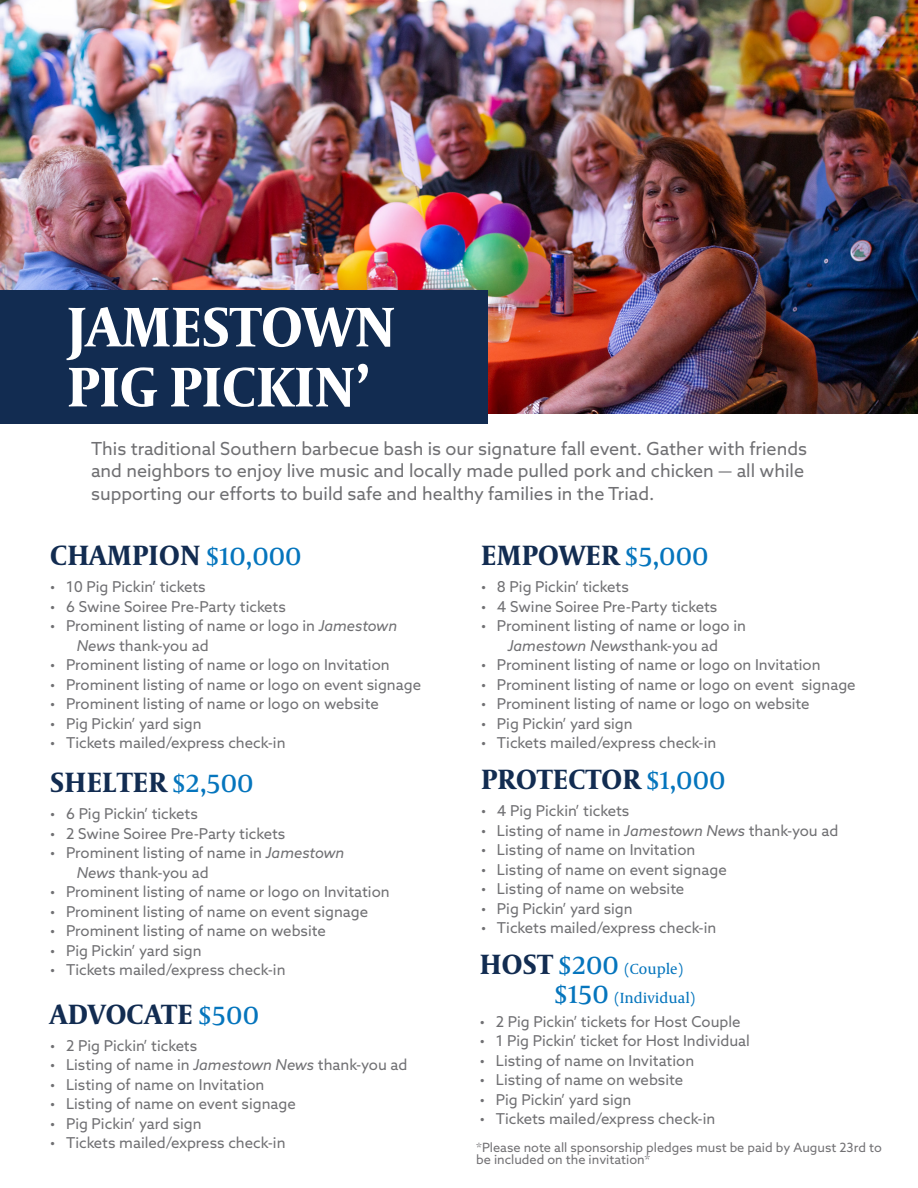
<style>
.page{position:relative;width:918px;height:1188px;background:#fff}
.page>*{position:absolute;margin:0;border:0;box-sizing:border-box;transform-origin:0 0}
.t1{font:700 57px/60px "Capitolium News 2";color:#fff}
.t2{font:700 28.5px "Capitolium News 2";letter-spacing:.01em;color:#122c51}
.t3{font:18px/22.5px "Azo Sans";color:#707073}
.t4{font:15px/19.5px "Azo Sans";color:#707073}
.t5{font:15px/28.5px "Capitolium News 2";color:#0575bd}
.t6{font:12.75px/12.3px "Azo Sans";color:#727174}
.s1{font-weight:400;color:#0575bd}
.s2{font-style:italic}
.s3{font-weight:700;font-size:28.5px;color:#122c51}
.s4{font-size:28.5px}
</style>
<div class="page">
<img style="left:0;top:0;width:918px;height:413px">
<div style="left:0;top:291px;width:487px;height:133px;background:#122c51"></div>
<p class="t1" style="left:67px;top:294px;width:330px">JAMESTOWN<br>PIG PICKIN’</p>
<p class="t3" style="left:91px;top:437px;width:718px">This traditional Southern barbecue bash is our signature fall event. Gather with friends and neighbors to enjoy live music and locally made pulled pork and chicken — all while supporting our efforts to build safe and healthy families in the Triad.</p>
<p class="t2" style="left:50px;top:535px;width:253px">CHAMPION <span class="s1">$10,000</span></p>
<p class="t4" style="left:50px;top:577px;width:157px">• 10 Pig Pickin’ tickets</p>
<p class="t4" style="left:50px;top:597px;width:238px">• 6 Swine Soiree Pre-Party tickets</p>
<p class="t4" style="left:77px;top:616px;width:322px;text-indent:-27px">• Prominent listing of name or logo in <span class="s2">Jamestown<br>News</span> thank-you ad</p>
<p class="t4" style="left:50px;top:655px;width:341px">• Prominent listing of name or logo on Invitation</p>
<p class="t4" style="left:50px;top:675px;width:373px">• Prominent listing of name or logo on event signage</p>
<p class="t4" style="left:50px;top:694px;width:330px">• Prominent listing of name or logo on website</p>
<p class="t4" style="left:50px;top:714px;width:153px">• Pig Pickin’ yard sign</p>
<p class="t4" style="left:50px;top:733px;width:237px">• Tickets mailed/express check-in</p>
<p class="t2" style="left:50px;top:762px;width:205px">SHELTER <span class="s1">$2,500</span></p>
<p class="t4" style="left:50px;top:804px;width:150px">• 6 Pig Pickin’ tickets</p>
<p class="t4" style="left:50px;top:824px;width:237px">• 2 Swine Soiree Pre-Party tickets</p>
<p class="t4" style="left:77px;top:843px;width:269px;text-indent:-27px">• Prominent listing of name in <span class="s2">Jamestown<br>News</span> thank-you ad</p>
<p class="t4" style="left:50px;top:882px;width:341px">• Prominent listing of name or logo on Invitation</p>
<p class="t4" style="left:50px;top:902px;width:320px">• Prominent listing of name on event signage</p>
<p class="t4" style="left:50px;top:921px;width:278px">• Prominent listing of name on website</p>
<p class="t4" style="left:50px;top:941px;width:153px">• Pig Pickin’ yard sign</p>
<p class="t4" style="left:50px;top:960px;width:237px">• Tickets mailed/express check-in</p>
<p class="t2" style="left:50px;top:994px;width:210px">ADVOCATE <span class="s1">$500</span></p>
<p class="t4" style="left:50px;top:1035px;width:149px">• 2 Pig Pickin’ tickets</p>
<p class="t4" style="left:50px;top:1055px;width:359px">• Listing of name in <span class="s2">Jamestown News</span> thank-you ad</p>
<p class="t4" style="left:50px;top:1074px;width:216px">• Listing of name on Invitation</p>
<p class="t4" style="left:50px;top:1094px;width:248px">• Listing of name on event signage</p>
<p class="t4" style="left:50px;top:1113px;width:153px">• Pig Pickin’ yard sign</p>
<p class="t4" style="left:50px;top:1133px;width:237px">• Tickets mailed/express check-in</p>
<p class="t2" style="left:481px;top:535px;width:229px">EMPOWER <span class="s1">$5,000</span></p>
<p class="t4" style="left:481px;top:577px;width:150px">• 8 Pig Pickin’ tickets</p>
<p class="t4" style="left:481px;top:597px;width:238px">• 4 Swine Soiree Pre-Party tickets</p>
<p class="t4" style="left:481px;top:616px;width:267px;text-align:center">• Prominent listing of name or logo in<br><span class="s2">Jamestown News</span>thank-you ad</p>
<p class="t4" style="left:481px;top:655px;width:341px">• Prominent listing of name or logo on Invitation</p>
<p class="t4" style="left:481px;top:675px;width:376px">• Prominent listing of name or logo on event signage</p>
<p class="t4" style="left:481px;top:694px;width:330px">• Prominent listing of name or logo on website</p>
<p class="t4" style="left:481px;top:714px;width:153px">• Pig Pickin’ yard sign</p>
<p class="t4" style="left:481px;top:733px;width:237px">• Tickets mailed/express check-in</p>
<p class="t2" style="left:481px;top:759px;width:246px">PROTECTOR <span class="s1">$1,000</span></p>
<p class="t4" style="left:481px;top:801px;width:150px">• 4 Pig Pickin’ tickets</p>
<p class="t4" style="left:481px;top:821px;width:359px">• Listing of name in <span class="s2">Jamestown News</span> thank-you ad</p>
<p class="t4" style="left:481px;top:840px;width:216px">• Listing of name on Invitation</p>
<p class="t4" style="left:481px;top:860px;width:248px">• Listing of name on event signage</p>
<p class="t4" style="left:481px;top:879px;width:205px">• Listing of name on website</p>
<p class="t4" style="left:481px;top:899px;width:153px">• Pig Pickin’ yard sign</p>
<p class="t4" style="left:481px;top:918px;width:237px">• Tickets mailed/express check-in</p>
<p class="t5" style="left:555px;top:954px;width:142px;text-indent:-75px"><span class="s3">HOST</span> <span class="s4">$200</span> (Couple) <span class="s4">$150</span> (Individual)</p>
<p class="t4" style="left:480px;top:1011px;width:263px">• 2 Pig Pickin’ tickets for Host Couple</p>
<p class="t4" style="left:480px;top:1031px;width:272px">• 1 Pig Pickin’ ticket for Host Individual</p>
<p class="t4" style="left:480px;top:1050px;width:216px">• Listing of name on Invitation</p>
<p class="t4" style="left:480px;top:1070px;width:205px">• Listing of name on website</p>
<p class="t4" style="left:480px;top:1089px;width:153px">• Pig Pickin’ yard sign</p>
<p class="t4" style="left:480px;top:1109px;width:237px">• Tickets mailed/express check-in</p>
<p class="t6" style="left:476px;top:1141px;width:407px">*Please note all sponsorship pledges must be paid by August 23rd to be included on the invitation*</p>
</div>
